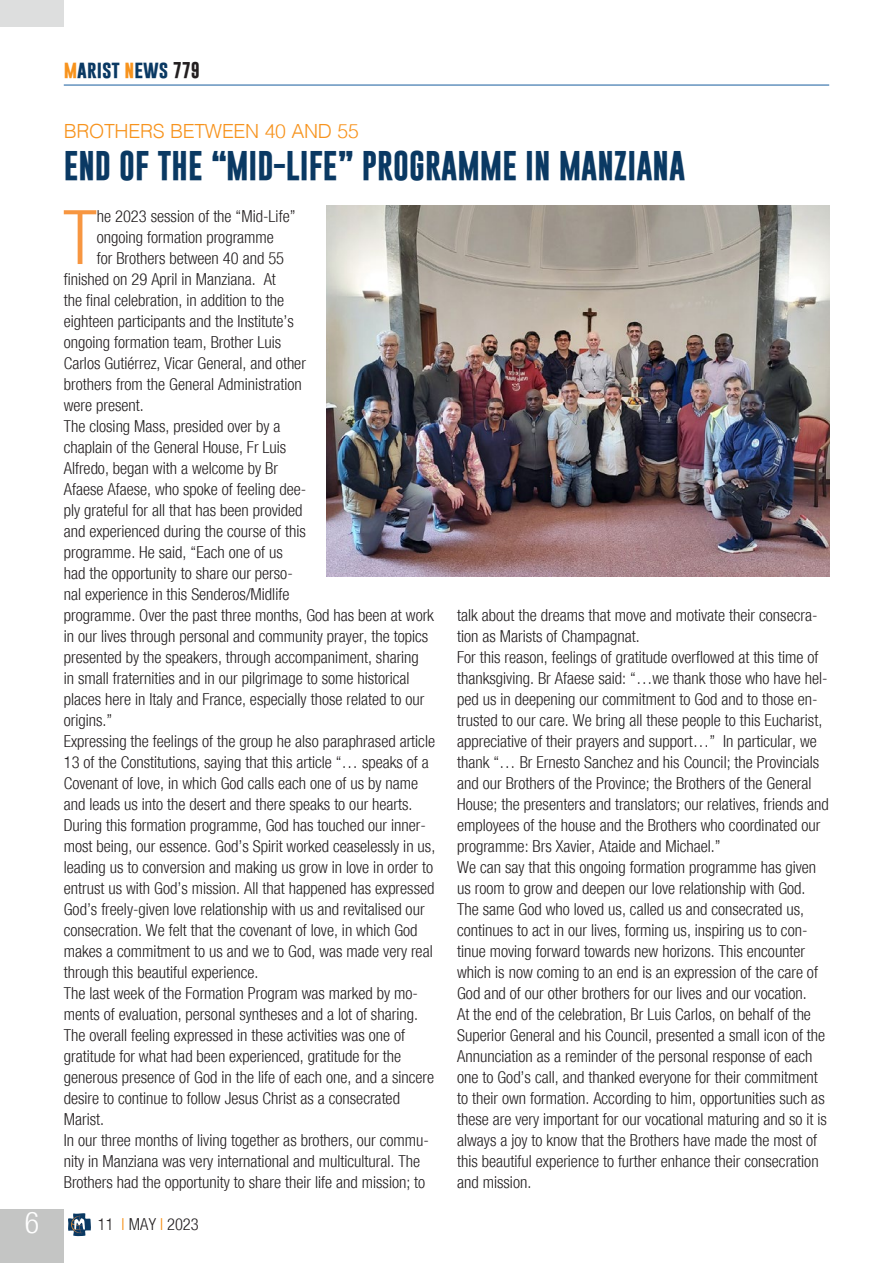
<style>
.page{position:relative;width:893px;height:1263px;background:#fff}
.page>*{position:absolute;margin:0;border:0;box-sizing:border-box;transform-origin:0 0}
.Testo_normal{font:300 condensed 75.3px "Helvetica Neue";color:#f79641}
.Titolo{font:700 30px "Gobold";color:#0a3963}
.t1{font:300 condensed 30px "Helvetica Neue";color:#fff}
.sommario{font:300 19.5px "Helvetica";letter-spacing:-.015em;color:#f7931d}
.t2{font:700 18px "Gobold";color:#0a3963}
.Testo_normal-2{font:300 condensed 16.5px/21px "Helvetica Neue";color:#231f20}
.s1{color:#f7931d}
.s2{font-size:16.5px;color:#231f20}
</style>
<div class="page">
<div style="left:0;top:1209px;width:64px;height:54px;background:#c4c5c4"></div>
<hr style="left:64px;top:85px;width:765px;height:1px;background:#175d9e">
<svg style="left:68px;top:1213px;width:23px;height:23px"></svg>
<div style="left:0;top:0;width:64px;height:27px;background:#dddede"></div>
<img style="left:326px;top:206px;width:503px;height:371px">
<p class="t2" style="left:64px;top:57px;width:138px"><span class="s1">m</span>arist <span class="s1">n</span>ews <span class="s2">779</span></p>
<p class="sommario" style="left:64px;top:114px;width:297px">BROTHERS BETWEEN 40 AND 55</p>
<p class="Titolo" style="left:64px;top:146px;width:623px">END OF THE “MID-LIFE” PROGRAMME IN MANZIANA</p>
<p class="Testo_normal" style="left:63px;top:194px;width:35px">T</p>
<p class="Testo_normal-2" style="left:97px;top:206px;width:200px">he 2023 session of the “Mid-Life”</p>
<p class="Testo_normal-2" style="left:97px;top:227px;width:179px">ongoing formation programme</p>
<p class="Testo_normal-2" style="left:97px;top:248px;width:189px">for Brothers between 40 and 55</p>
<p class="Testo_normal-2" style="left:64px;top:269px;width:214px">finished on 29 April in Manziana. At</p>
<p class="Testo_normal-2" style="left:64px;top:290px;width:222px">the final celebration, in addition to the</p>
<p class="Testo_normal-2" style="left:64px;top:311px;width:232px">eighteen participants and the Institute’s</p>
<p class="Testo_normal-2" style="left:64px;top:332px;width:219px">ongoing formation team, Brother Luis</p>
<p class="Testo_normal-2" style="left:64px;top:353px;width:244px">Carlos Gutiérrez, Vicar General, and other</p>
<p class="Testo_normal-2" style="left:64px;top:374px;width:239px">brothers from the General Administration</p>
<p class="Testo_normal-2" style="left:64px;top:395px;width:82px">were present.</p>
<p class="Testo_normal-2" style="left:64px;top:416px;width:372px">The closing Mass, presided over by a<br>chaplain of the General House, Fr Luis<br>Alfredo, began with a welcome by Br<br>Afaese Afaese, who spoke of feeling dee-<br>ply grateful for all that has been provided<br>and experienced during the course of this<br>programme. He said, “Each one of us<br>had the opportunity to share our perso-<br>nal experience in this Senderos/Midlife<br>programme. Over the past three months, God has been at work in our lives through personal and community prayer, the topics presented by the speakers, through accompaniment, sharing<br>in small fraternities and in our pilgrimage to some historical places here in Italy and France, especially those related to our origins.”</p>
<p class="Testo_normal-2" style="left:64px;top:731px;width:373px">Expressing the feelings of the group he also paraphrased article 13 of the Constitutions, saying that this article “… speaks of a Covenant of love, in which God calls each one of us by name and leads us into the desert and there speaks to our hearts.<br>During this formation programme, God has touched our inner&shy;most being, our essence. God’s Spirit worked ceaselessly in us, leading us to conversion and making us grow in love in order to entrust us with God’s mission. All that happened has expressed God’s freely-given love relationship with us and revitalised our consecration. We felt that the covenant of love, in which God makes a commitment to us and we to God, was made very real through this beautiful experience.</p>
<p class="Testo_normal-2" style="left:64px;top:983px;width:372px">The last week of the Formation Program was marked by mo&shy;ments of evaluation, personal syntheses and a lot of sharing.<br>The overall feeling expressed in these activities was one of gratitude for what had been experienced, gratitude for the generous presence of God in the life of each one, and a sincere desire to continue to follow Jesus Christ as a consecrated Marist.</p>
<p class="Testo_normal-2" style="left:64px;top:1130px;width:367px">In our three months of living together as brothers, our commu&shy;nity in Manziana was very international and multicultural. The<br>Brothers had the opportunity to share their life and mission; to</p>
<p class="Testo_normal-2" style="left:457px;top:605px;width:362px">talk about the dreams that move and motivate their consecra&shy;tion as Marists of Champagnat.</p>
<p class="Testo_normal-2" style="left:457px;top:647px;width:373px">For this reason, feelings of gratitude overflowed at this time of thanksgiving. Br Afaese said: “…we thank those who have hel&shy;ped us in deepening our commitment to God and to those en&shy;trusted to our care. We bring all these people to this Eucharist, appreciative of their prayers and support…” In particular, we thank “… Br Ernesto Sanchez and his Council; the Provincials and our Brothers of the Province; the Brothers of the General House; the presenters and translators; our relatives, friends and employees of the house and the Brothers who coordinated our programme: Brs Xavier, Ataide and Michael.”</p>
<p class="Testo_normal-2" style="left:457px;top:857px;width:362px">We can say that this ongoing formation programme has given us room to grow and deepen our love relationship with God.<br>The same God who loved us, called us and consecrated us, continues to act in our lives, forming us, inspiring us to con&shy;tinue moving forward towards new horizons. This encounter which is now coming to an end is an expression of the care of God and of our other brothers for our lives and our vocation.</p>
<p class="Testo_normal-2" style="left:457px;top:1004px;width:371px">At the end of the celebration, Br Luis Carlos, on behalf of the Superior General and his Council, presented a small icon of the Annunciation as a reminder of the personal response of each one to God’s call, and thanked everyone for their commitment to their own formation. According to him, opportunities such as these are very important for our vocational maturing and so it is always a joy to know that the Brothers have made the most of this beautiful experience to further enhance their consecration and mission.</p>
<h2 class="t1" style="left:25px;top:1205px;width:16px">6</h2>
<p class="Testo_normal-2" style="left:98px;top:1214px;width:102px">11 <span class="s1">I</span> MAY <span class="s1">I</span> 2023</p>
</div>
